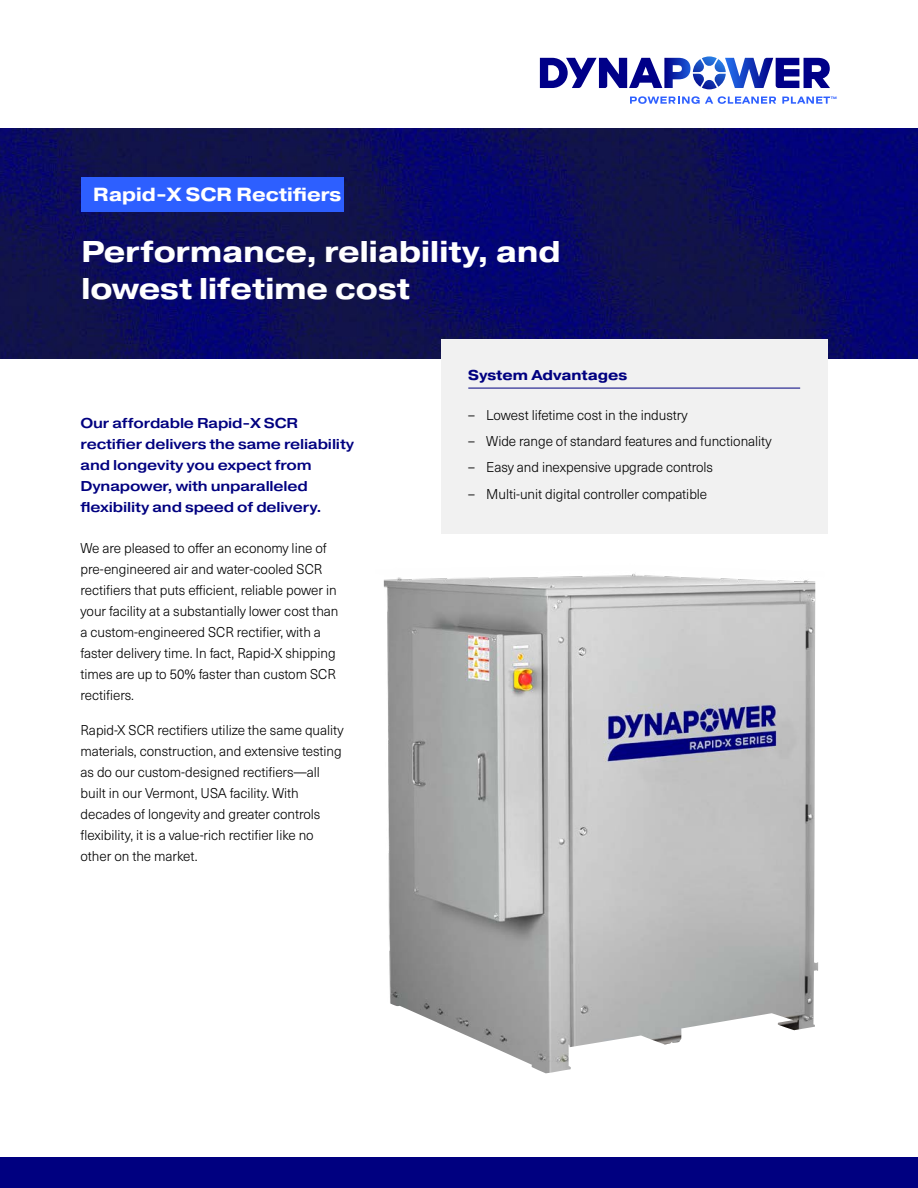
<style>
.page{position:relative;width:918px;height:1188px;background:#fff}
.page>*{position:absolute;margin:0;border:0;box-sizing:border-box;transform-origin:0 0}
.t1{font:700 30px/37.5px "Pragmatica Ext";color:#fff}
.t2{font:700 19.05px "Pragmatica Ext";color:#fff}
.t3{font:500 14.25px/21px "Pragmatica Ext";letter-spacing:-.01em;color:#000080}
.t4{font:700 14.25px "Pragmatica Ext";color:#000080}
.t5{font:300 13.95px/21px "Neue Haas Unica W1 G";letter-spacing:-.005em;color:#000}
.t6{font:700 expanded 3.45px "Swiss 721 BT";color:#2d5fff}
</style>
<div class="page">
<div style="left:0;top:1158px;width:918px;height:30px;background:#000080"></div>
<img style="left:0;top:128px;width:918px;height:231px">
<div style="left:82px;top:177px;width:262px;height:35px;background:#2d5fff"></div>
<svg style="left:782px;top:97px;width:48px;height:7px"></svg>
<svg style="left:630px;top:96px;width:146px;height:8px"></svg>
<svg style="left:540px;top:56px;width:290px;height:33px"></svg>
<img style="left:383px;top:573px;width:436px;height:500px">
<div style="left:442px;top:339px;width:386px;height:195px;background:#f1f1f1"></div>
<hr style="left:468px;top:388px;width:332px;height:1px;background:#000080">
<h2 class="t2" style="left:93px;top:182px;width:250px">Rapid-X SCR Rectifiers</h2>
<h1 class="t1" style="left:81px;top:232px;width:481px">Performance, reliability, and lowest lifetime cost</h1>
<p class="t3" style="left:81px;top:413px;width:275px">Our affordable Rapid-X SCR rectifier delivers the same reliability and longevity you expect from<br>Dynapower, with unparalleled flexibility and speed of delivery.</p>
<p class="t5" style="left:81px;top:537px;width:259px">We are pleased to offer an economy line of pre-engineered air and water-cooled SCR rectifiers that puts efficient, reliable power in your facility at a substantially lower cost than a custom-engineered SCR rectifier, with a faster delivery time. In fact, Rapid-X shipping times are up to 50% faster than custom SCR rectifiers.</p>
<p class="t5" style="left:81px;top:719px;width:265px">Rapid-X SCR rectifiers utilize the same quality materials, construction, and extensive testing as do our custom-designed rectifiers—all built in our Vermont, USA facility. With decades of longevity and greater controls flexibility, it is a value-rich rectifier like no other on the market.</p>
<p class="t4" style="left:468px;top:365px;width:161px">System Advantages</p>
<p class="t5" style="left:468px;top:403px;width:221px">– Lowest lifetime cost in the industry</p>
<p class="t5" style="left:468px;top:430px;width:305px">– Wide range of standard features and functionality</p>
<p class="t5" style="left:468px;top:456px;width:246px">– Easy and inexpensive upgrade controls</p>
<p class="t5" style="left:468px;top:483px;width:240px">– Multi-unit digital controller compatible</p>
<p class="t6" style="left:831px;top:96px;width:7px">TM</p>
</div>
